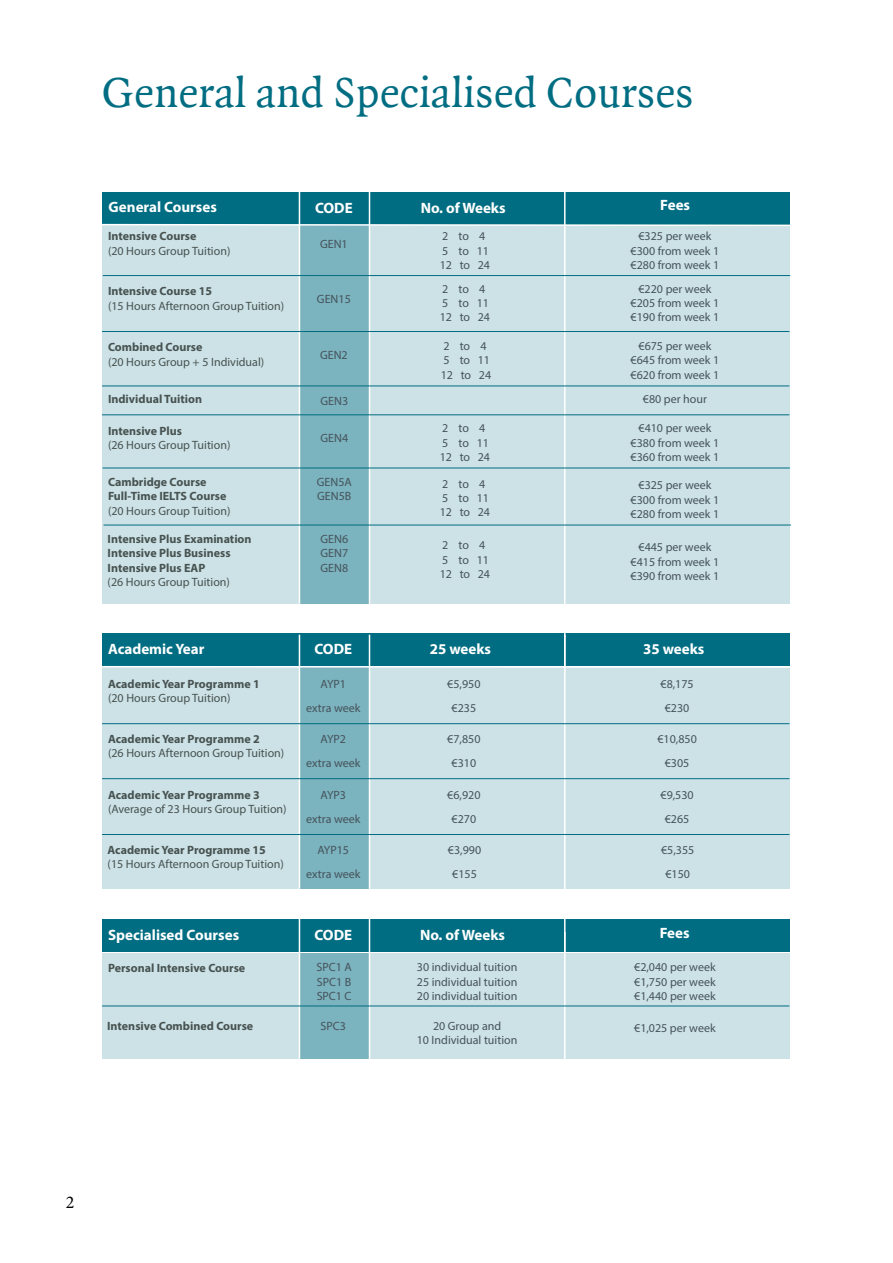
<style>
.page{position:relative;width:893px;height:1263px;background:#fff}
.page>*{position:absolute;margin:0;border:0;box-sizing:border-box;transform-origin:0 0}
.t1{font:45px "Quadraat";color:#006d82}
.t2{font:18px "Minion Pro";color:#000}
.t3{font:700 15px "Myriad Pro";color:#fff}
.t4{font:12px/14.4px "Myriad Pro";color:#46535c;text-align:center}
.t5{font:700 12px/14.4px "Myriad Pro";color:#475251}
.t6{font:12px "Myriad Pro";color:#475251}
</style>
<div class="page">
<div style="left:102px;top:633px;width:687px;height:33px;background:#006d82"></div>
<div style="left:102px;top:919px;width:688px;height:32px;background:#006d82"></div>
<div style="left:103px;top:192px;width:687px;height:33px;background:#006d82"></div>
<div style="left:102px;top:225px;width:687px;height:379px;background:#cde2e6"></div>
<div style="left:299px;top:225px;width:70px;height:379px;background:#7bb3be"></div>
<hr style="left:299px;top:185px;width:1px;height:419px;background:#fff">
<hr style="left:369px;top:185px;width:1px;height:419px;background:#fff">
<svg style="left:102px;top:223px;width:688px;height:4px"></svg>
<hr style="left:564px;top:172px;width:2px;height:541px;background:#fff">
<div style="left:102px;top:667px;width:687px;height:222px;background:#cde2e6"></div>
<div style="left:299px;top:666px;width:70px;height:223px;background:#7bb3be"></div>
<hr style="left:299px;top:635px;width:1px;height:254px;background:#fff">
<hr style="left:369px;top:635px;width:1px;height:254px;background:#fff">
<hr style="left:94px;top:666px;width:715px;height:2px;background:#fff">
<hr style="left:564px;top:635px;width:2px;height:434px;background:#fff">
<div style="left:102px;top:953px;width:687px;height:106px;background:#cde2e6"></div>
<div style="left:299px;top:953px;width:70px;height:106px;background:#7bb3be"></div>
<hr style="left:299px;top:912px;width:1px;height:147px;background:#fff">
<hr style="left:369px;top:912px;width:1px;height:147px;background:#fff">
<hr style="left:564px;top:932px;width:2px;height:290px;background:#fff">
<hr style="left:103px;top:275px;width:687px;height:1px;background:#006d82">
<hr style="left:102px;top:331px;width:687px;height:1px;background:#006d82">
<hr style="left:102px;top:386px;width:687px;height:1px;background:#006d82">
<hr style="left:102px;top:414px;width:687px;height:1px;background:#006d82">
<hr style="left:102px;top:468px;width:688px;height:1px;background:#006d82">
<hr style="left:104px;top:525px;width:687px;height:1px;background:#006d82">
<hr style="left:102px;top:723px;width:687px;height:1px;background:#006d82">
<hr style="left:102px;top:778px;width:687px;height:1px;background:#006d82">
<hr style="left:102px;top:834px;width:687px;height:1px;background:#006d82">
<hr style="left:102px;top:1005px;width:687px;height:1px;background:#006d82">
<h1 class="t1" style="left:102px;top:70px;width:593px">General and Specialised Courses</h1>
<p class="t3" style="left:109px;top:198px;width:110px">General Courses</p>
<p class="t3" style="left:315px;top:198px;width:39px">CODE</p>
<p class="t3" style="left:421px;top:198px;width:86px">No. of Weeks</p>
<p class="t3" style="left:660px;top:196px;width:31px">Fees</p>
<p class="t4" style="left:320px;top:236px;width:29px">GEN1</p>
<p class="t4" style="left:440px;top:229px;width:52px;text-align:left">2 to 4<br>5 to 11<br>12 to 24</p>
<p class="t4" style="left:631px;top:229px;width:90px">€325 per week €300 from week 1 €280 from week 1</p>
<p class="t5" style="left:108px;top:284px;width:106px">Intensive Course 15</p>
<p class="t6" style="left:108px;top:298px;width:178px">(15 Hours Afternoon Group Tuition)</p>
<p class="t5" style="left:108px;top:229px;width:90px">Intensive Course</p>
<p class="t6" style="left:108px;top:243px;width:124px">(20 Hours Group Tuition)</p>
<p class="t4" style="left:317px;top:292px;width:35px">GEN15</p>
<p class="t4" style="left:440px;top:281px;width:52px;text-align:left">2 to 4<br>5 to 11<br>12 to 24</p>
<p class="t4" style="left:631px;top:281px;width:90px">€220 per week €205 from week 1 €190 from week 1</p>
<p class="t5" style="left:108px;top:340px;width:96px">Combined Course</p>
<p class="t6" style="left:108px;top:354px;width:158px">(20 Hours Group + 5 Individual)</p>
<p class="t4" style="left:320px;top:348px;width:29px">GEN2</p>
<p class="t4" style="left:441px;top:338px;width:52px;text-align:left">2 to 4<br>5 to 11<br>12 to 24</p>
<p class="t4" style="left:631px;top:338px;width:90px">€675 per week €645 from week 1 €620 from week 1</p>
<p class="t5" style="left:108px;top:391px;width:96px">Individual Tuition</p>
<p class="t4" style="left:320px;top:393px;width:29px">GEN3</p>
<p class="t4" style="left:643px;top:392px;width:66px">€80 per hour</p>
<p class="t5" style="left:108px;top:423px;width:76px">Intensive Plus</p>
<p class="t6" style="left:108px;top:438px;width:124px">(26 Hours Group Tuition)</p>
<p class="t4" style="left:320px;top:431px;width:29px">GEN4</p>
<p class="t4" style="left:440px;top:421px;width:52px;text-align:left">2 to 4<br>5 to 11<br>12 to 24</p>
<p class="t4" style="left:631px;top:421px;width:90px">€410 per week €380 from week 1 €360 from week 1</p>
<p class="t5" style="left:108px;top:474px;width:120px">Cambridge Course<br>Full-Time IELTS Course</p>
<p class="t6" style="left:108px;top:503px;width:124px">(20 Hours Group Tuition)</p>
<p class="t5" style="left:108px;top:531px;width:145px">Intensive Plus Examination<br>Intensive Plus Business<br>Intensive Plus EAP</p>
<p class="t6" style="left:108px;top:575px;width:124px">(26 Hours Group Tuition)</p>
<p class="t4" style="left:317px;top:474px;width:37px;text-align:left">GEN5A<br>GEN5B</p>
<p class="t4" style="left:440px;top:476px;width:52px;text-align:left">2 to 4<br>5 to 11<br>12 to 24</p>
<p class="t4" style="left:631px;top:478px;width:90px">€325 per week €300 from week 1 €280 from week 1</p>
<p class="t4" style="left:320px;top:532px;width:29px;text-align:justify">GEN6<br>GEN7<br>GEN8</p>
<p class="t4" style="left:440px;top:538px;width:52px;text-align:left">2 to 4<br>5 to 11<br>12 to 24</p>
<p class="t4" style="left:631px;top:540px;width:90px">€445 per week €415 from week 1 €390 from week 1</p>
<p class="t3" style="left:108px;top:639px;width:98px">Academic Year</p>
<p class="t3" style="left:314px;top:639px;width:39px">CODE</p>
<p class="t3" style="left:430px;top:639px;width:63px">25 weeks</p>
<p class="t3" style="left:643px;top:639px;width:63px">35 weeks</p>
<p class="t5" style="left:108px;top:676px;width:153px">Academic Year Programme 1</p>
<p class="t6" style="left:108px;top:691px;width:124px">(20 Hours Group Tuition)</p>
<p class="t5" style="left:108px;top:731px;width:153px">Academic Year Programme 2</p>
<p class="t6" style="left:108px;top:746px;width:178px">(26 Hours Afternoon Group Tuition)</p>
<p class="t5" style="left:108px;top:787px;width:153px">Academic Year Programme 3</p>
<p class="t6" style="left:108px;top:802px;width:180px">(Average of 23 Hours Group Tuition)</p>
<p class="t5" style="left:108px;top:842px;width:160px">Academic Year Programme 15</p>
<p class="t6" style="left:108px;top:857px;width:178px">(15 Hours Afternoon Group Tuition)</p>
<p class="t4" style="left:306px;top:672px;width:56px;line-height:24px">AYP1<br>extra week</p>
<p class="t4" style="left:447px;top:672px;width:35px;line-height:24px">€5,950 €235</p>
<p class="t4" style="left:447px;top:727px;width:35px;line-height:24px">€7,850 €310</p>
<p class="t4" style="left:447px;top:783px;width:35px;line-height:24px">€6,920 €270</p>
<p class="t4" style="left:448px;top:837px;width:35px;line-height:24px">€3,990 €155</p>
<p class="t4" style="left:660px;top:672px;width:35px;line-height:24px">€8,175 €230</p>
<p class="t4" style="left:657px;top:727px;width:41px;line-height:24px">€10,850 €305</p>
<p class="t4" style="left:660px;top:783px;width:35px;line-height:24px">€9,530 €265</p>
<p class="t4" style="left:661px;top:837px;width:35px;line-height:24px">€5,355 €150</p>
<p class="t4" style="left:306px;top:727px;width:56px;line-height:24px">AYP2<br>extra week</p>
<p class="t4" style="left:306px;top:783px;width:56px;line-height:24px">AYP3<br>extra week</p>
<p class="t4" style="left:306px;top:837px;width:56px;line-height:24px">AYP15 extra week</p>
<p class="t3" style="left:108px;top:925px;width:133px">Specialised Courses</p>
<p class="t3" style="left:314px;top:925px;width:39px">CODE</p>
<p class="t3" style="left:420px;top:925px;width:86px">No. of Weeks</p>
<p class="t3" style="left:660px;top:923px;width:31px">Fees</p>
<p class="t5" style="left:108px;top:960px;width:139px">Personal Intensive Course</p>
<p class="t4" style="left:316px;top:960px;width:37px;text-align:justify">SPC1 A SPC1 B SPC1 C</p>
<p class="t4" style="left:417px;top:960px;width:102px;text-align:justify">30 individual tuition 25 individual tuition 20 individual tuition</p>
<p class="t4" style="left:634px;top:960px;width:83px;text-align:justify">€2,040 per week €1,750 per week €1,440 per week</p>
<p class="t5" style="left:107px;top:1018px;width:148px">Intensive Combined Course</p>
<p class="t4" style="left:321px;top:1018px;width:27px">SPC3</p>
<p class="t4" style="left:417px;top:1018px;width:102px">20 Group and<br>10 Individual tuition</p>
<p class="t4" style="left:634px;top:1020px;width:83px">€1,025 per week</p>
<h2 class="t2" style="left:66px;top:1190px;width:10px">2</h2>
</div>
